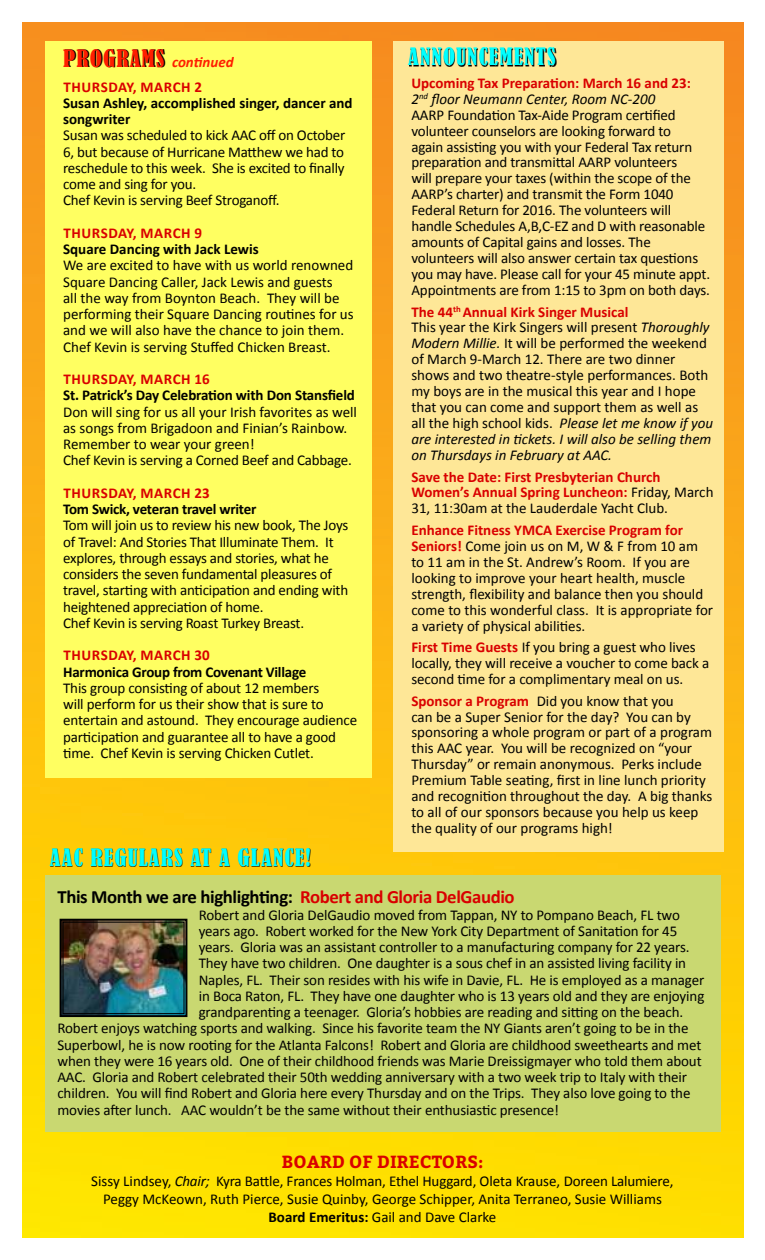
<style>
.page{position:relative;width:765px;height:1260px;background:#fff}
.page>*{position:absolute;margin:0;border:0;box-sizing:border-box;transform-origin:0 0}
.t1{font:condensed 22.5px "Bernard";letter-spacing:.05em;color:#0ff}
.t2{font:700 18.75px "Calibri";letter-spacing:-.02em;color:#000}
.t3{font:700 17.5px "Bitter";letter-spacing:.01em;color:#d90000}
.t4{font:15px/16px "Calibri";letter-spacing:-.01em;color:#000}
.t5{font:700 15px/16.2px "Calibri";letter-spacing:-.01em;color:#000}
.t6{font:700 15px/16px "Calibri";color:#d90000}
.t7{font:700 15px "Calibri";letter-spacing:.04em;color:#d90000}
.t8{font:italic 700 15px "Calibri";color:#ff1e00}
.s1{font-family:"Bernard";font-weight:400;font-style:normal;font-stretch:condensed;font-size:22.5px;color:#000}
.s2{font-weight:700;color:#d90000}
.s3{font-style:italic}
.s4{font-weight:400;color:#000}
.s5{color:#d90000}
.s6{font-weight:700}
</style>
<div class="page">
<img style="left:22px;top:22px;width:722px;height:1216px">
<div style="left:45px;top:41px;width:327px;height:737px;background:#ffff61"></div>
<div style="left:46px;top:876px;width:675px;height:256px;background:#c9d871"></div>
<div style="left:50px;top:848px;width:260px;height:19px;background:#000;opacity:.75"></div>
<img style="left:59px;top:918px;width:129px;height:100px">
<div style="left:63px;top:922px;width:121px;height:92px;border:1px solid #000"></div>
<div style="left:394px;top:41px;width:330px;height:811px;background:#fee797"></div>
<svg style="left:409px;top:48px;width:147px;height:19px"></svg>
<p class="t8" style="left:64px;top:53px;width:171px"><span class="s1">PROGRAMS</span> continued</p>
<p class="t7" style="left:63px;top:81px;width:140px">THURSDAY, MARCH 2</p>
<p class="t5" style="left:63px;top:95px;width:291px">Susan Ashley, accomplished singer, dancer and songwriter</p>
<p class="t4" style="left:63px;top:127px;width:284px">Susan was scheduled to kick AAC off on October 6, but because of Hurricane Matthew we had to reschedule to this week. She is excited to finally come and sing for you.<br>Chef Kevin is serving Beef Stroganoff.</p>
<p class="t7" style="left:63px;top:227px;width:140px">THURSDAY, MARCH 9</p>
<p class="t5" style="left:63px;top:241px;width:197px">Square Dancing with Jack Lewis</p>
<p class="t4" style="left:63px;top:257px;width:292px">We are excited to have with us world renowned Square Dancing Caller, Jack Lewis and guests<br>all the way from Boynton Beach. They will be performing their Square Dancing routines for us and we will also have the chance to join them.<br>Chef Kevin is serving Stuffed Chicken Breast.</p>
<p class="t7" style="left:63px;top:373px;width:148px">THURSDAY, MARCH 16</p>
<p class="t5" style="left:63px;top:387px;width:293px">St. Patrick’s Day Celebration with Don Stansfield</p>
<p class="t4" style="left:63px;top:404px;width:295px">Don will sing for us all your Irish favorites as well as songs from Brigadoon and Finian’s Rainbow.<br>Remember to wear your green!<br>Chef Kevin is serving a Corned Beef and Cabbage.</p>
<p class="t7" style="left:63px;top:487px;width:148px">THURSDAY, MARCH 23</p>
<p class="t5" style="left:63px;top:501px;width:195px">Tom Swick, veteran travel writer</p>
<p class="t4" style="left:63px;top:517px;width:287px">Tom will join us to review his new book, The Joys of Travel: And Stories That Illuminate Them. It explores, through essays and stories, what he considers the seven fundamental pleasures of travel, starting with anticipation and ending with heightened appreciation of home.<br>Chef Kevin is serving Roast Turkey Breast.</p>
<p class="t7" style="left:63px;top:650px;width:148px">THURSDAY, MARCH 30</p>
<p class="t5" style="left:63px;top:664px;width:245px">Harmonica Group from Covenant Village</p>
<p class="t4" style="left:63px;top:680px;width:296px">This group consisting of about 12 members<br>will perform for us their show that is sure to entertain and astound. They encourage audience participation and guarantee all to have a good time. Chef Kevin is serving Chicken Cutlet.</p>
<h1 class="t1" style="left:408px;top:45px;width:149px">ANNOUNCEMENTS</h1>
<p class="t4" style="left:411px;top:75px;width:300px"><span class="s2">Upcoming Tax Preparation: March 16 and 23:<br></span><span class="s3">2</span><sup>nd</sup> <span class="s3">floor Neumann Center, Room NC-200<br></span>AARP Foundation Tax-Aide Program certified volunteer counselors are looking forward to<br>again assisting you with your Federal Tax return preparation and transmittal AARP volunteers<br>will prepare your taxes (within the scope of the AARP’s charter) and transmit the Form 1040<br>Federal Return for 2016. The volunteers will handle Schedules A,B,C-EZ and D with reasonable amounts of Capital gains and losses. The volunteers will also answer certain tax questions you may have. Please call for your 45 minute appt.<br>Appointments are from 1:15 to 3pm on both days.</p>
<p class="t4" style="left:411px;top:304px;width:303px"><span class="s2">The 44</span><sup>th</sup> <span class="s2">Annual Kirk Singer Musical<br></span>This year the Kirk Singers will present <span class="s3">Thoroughly Modern Millie.</span> It will be performed the weekend of March 9-March 12. There are two dinner shows and two theatre-style performances. Both my boys are in the musical this year and I hope that you can come and support them as well as all the high school kids. <span class="s3">Please let me know if you are interested in tickets. I will also be selling them on Thursdays in February at AAC.</span></p>
<p class="t6" style="left:411px;top:469px;width:304px">Save the Date: First Presbyterian Church<br>Women’s Annual Spring Luncheon: <span class="s4">Friday, March<br>31, 11:30am at the Lauderdale Yacht Club.</span></p>
<p class="t4" style="left:411px;top:522px;width:303px"><span class="s2">Enhance Fitness YMCA Exercise Program for Seniors!</span> Come join us on M, W &amp; F from 10 am to 11 am in the St. Andrew’s Room. If you are looking to improve your heart health, muscle strength, flexibility and balance then you should come to this wonderful class. It is appropriate for a variety of physical abilities.</p>
<p class="t4" style="left:411px;top:639px;width:300px"><span class="s2">First Time Guests</span> If you bring a guest who lives locally, they will receive a voucher to come back a second time for a complimentary meal on us.</p>
<p class="t4" style="left:411px;top:693px;width:302px"><span class="s2">Sponsor a Program</span> Did you know that you<br>can be a Super Senior for the day? You can by sponsoring a whole program or part of a program this AAC year. You will be recognized on “your Thursday” or remain anonymous. Perks include Premium Table seating, first in line lunch priority and recognition throughout the day. A big thanks to all of our sponsors because you help us keep the quality of our programs high!</p>
<h1 class="t1" style="left:50px;top:845px;width:263px">AAC REGULARS AT A GLANCE!</h1>
<p class="t2" style="left:57px;top:885px;width:459px">This Month we are highlighting: <span class="s5">Robert and Gloria DelGaudio</span></p>
<p class="t4" style="left:199px;top:907px;width:483px">Robert and Gloria DelGaudio moved from Tappan, NY to Pompano Beach, FL two</p>
<p class="t4" style="left:199px;top:923px;width:480px">years ago. Robert worked for the New York City Department of Sanitation for 45</p>
<p class="t4" style="left:199px;top:939px;width:492px">years. Gloria was an assistant controller to a manufacturing company for 22 years.</p>
<p class="t4" style="left:199px;top:956px;width:489px">They have two children. One daughter is a sous chef in an assisted living facility in</p>
<p class="t4" style="left:199px;top:972px;width:507px">Naples, FL. Their son resides with his wife in Davie, FL. He is employed as a manager</p>
<p class="t4" style="left:199px;top:988px;width:507px">in Boca Raton, FL. They have one daughter who is 13 years old and they are enjoying</p>
<p class="t4" style="left:199px;top:1004px;width:486px">grandparenting a teenager. Gloria’s hobbies are reading and sitting on the beach.</p>
<p class="t4" style="left:57px;top:1021px;width:633px">Robert enjoys watching sports and walking. Since his favorite team the NY Giants aren’t going to be in the</p>
<p class="t4" style="left:57px;top:1037px;width:646px">Superbowl, he is now rooting for the Atlanta Falcons! Robert and Gloria are childhood sweethearts and met</p>
<p class="t4" style="left:57px;top:1053px;width:646px">when they were 16 years old. One of their childhood friends was Marie Dreissigmayer who told them about</p>
<p class="t4" style="left:57px;top:1069px;width:631px">AAC. Gloria and Robert celebrated their 50th wedding anniversary with a two week trip to Italy with their</p>
<p class="t4" style="left:57px;top:1086px;width:635px">children. You will find Robert and Gloria here every Thursday and on the Trips. They also love going to the</p>
<p class="t4" style="left:57px;top:1102px;width:503px">movies after lunch. AAC wouldn’t be the same without their enthusiastic presence!</p>
<p class="t3" style="left:282px;top:1154px;width:203px">BOARD OF DIRECTORS:</p>
<p class="t4" style="left:91px;top:1172px;width:584px;line-height:18px;text-align:center">Sissy Lindsey, <span class="s3">Chair;</span> Kyra Battle, Frances Holman, Ethel Huggard, Oleta Krause, Doreen Lalumiere,<br>Peggy McKeown, Ruth Pierce, Susie Quinby, George Schipper, Anita Terraneo, Susie Williams<br><span class="s6">Board Emeritus:</span> Gail and Dave Clarke</p>
</div>
